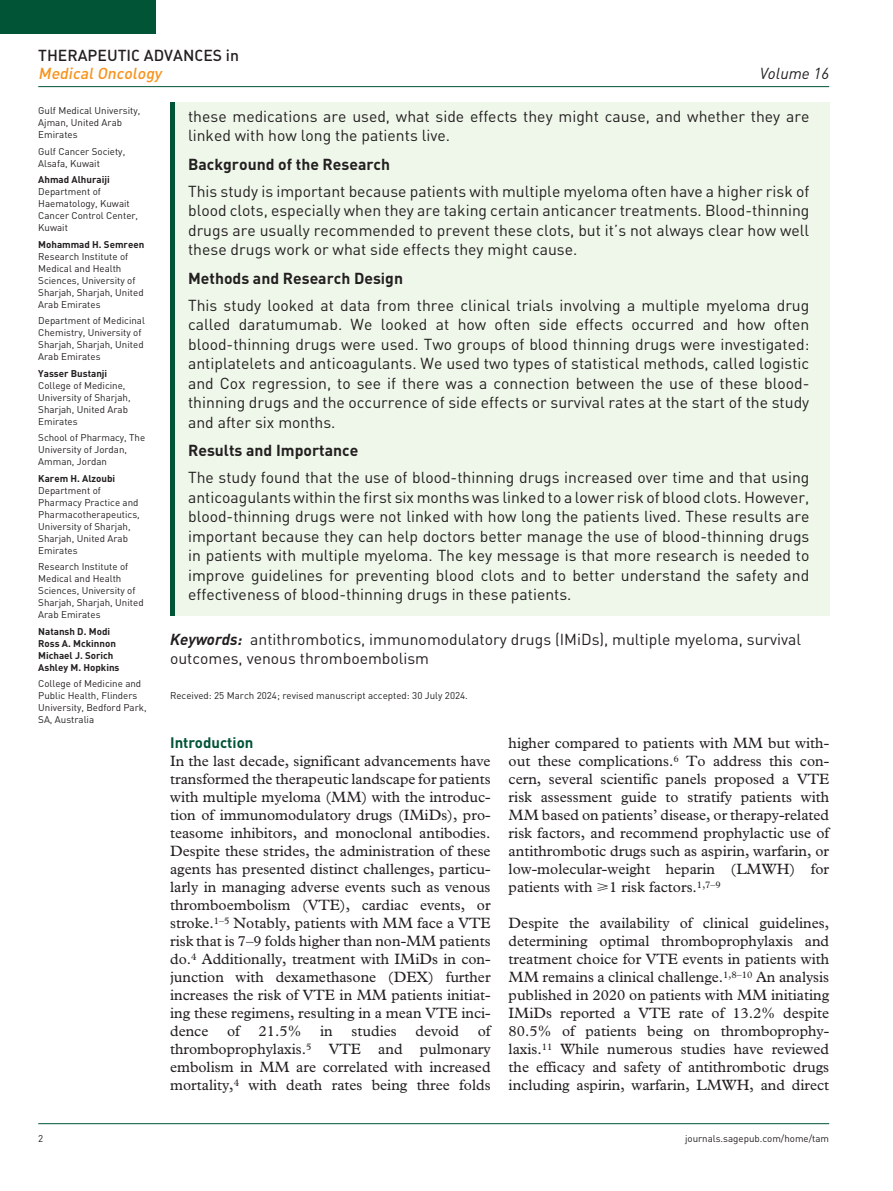
<style>
.page{position:relative;width:893px;height:1191px;background:#fff}
.page>*{position:absolute;margin:0;border:0;box-sizing:border-box;transform-origin:0 0}
.t1{font:15.75px/19.5px "DIN";color:#231f20;text-align:justify}
.t2{font:700 15.75px "DIN";color:#231f20}
.t3{font:15.75px "DIN Medium Alternate";color:#231f20}
.t4{font:italic 15.75px "DIN Medium Alternate";color:#f7931d}
.t5{font:italic 15.75px "DIN";color:#231f20}
.t6{font:15px/18px "Plantin Std";color:#231f20;text-align:justify}
.t7{font:700 15px "DIN";color:#015436}
.t8{font:9.75px/12px "DIN";color:#231f20}
.t9{font:700 9.75px/12px "DIN";color:#231f20}
.s1{font-weight:700;font-style:italic}
</style>
<div class="page">
<hr style="left:38px;top:86px;width:791px;height:1px;background:#015436">
<hr style="left:38px;top:1123px;width:791px;height:1px;background:#015436">
<div style="left:0;top:0;width:155px;height:34px;background:#015436"></div>
<div style="left:170px;top:102px;width:659px;height:513px;background:#eff7ea"></div>
<div style="left:170px;top:102px;width:5px;height:513px;background:#015436"></div>
<p class="t3" style="left:38px;top:45px;width:202px">THERAPEUTIC ADVANCES IN</p>
<p class="t4" style="left:38px;top:63px;width:125px">MedicalOncology</p>
<p class="t5" style="left:760px;top:63px;width:71px">Volume 16</p>
<p class="t8" style="left:38px;top:104px;width:104px">Gulf Medical University,<br>Ajman, United Arab<br>Emirates</p>
<p class="t8" style="left:38px;top:145px;width:88px">Gulf Cancer Society,<br>Alsafa, Kuwait</p>
<p class="t9" style="left:38px;top:173px;width:73px">Ahmad Alhuraiji</p>
<p class="t8" style="left:38px;top:185px;width:101px">Department of<br>Haematology, Kuwait<br>Cancer Control Center,<br>Kuwait</p>
<p class="t9" style="left:38px;top:238px;width:108px">Mohammad H. Semreen</p>
<p class="t8" style="left:38px;top:250px;width:107px">Research Institute of<br>Medical and Health<br>Sciences, University of<br>Sharjah, Sharjah, United<br>Arab Emirates</p>
<p class="t8" style="left:38px;top:314px;width:108px">Department of Medicinal<br>Chemistry, University of<br>Sharjah, Sharjah, United<br>Arab Emirates</p>
<p class="t9" style="left:38px;top:367px;width:71px">Yasser Bustanji</p>
<p class="t8" style="left:38px;top:379px;width:94px">College of Medicine,<br>University of Sharjah,<br>Sharjah, United Arab<br>Emirates</p>
<p class="t8" style="left:38px;top:431px;width:108px">School of Pharmacy, The<br>University of Jordan,<br>Amman, Jordan</p>
<p class="t9" style="left:38px;top:472px;width:79px">Karem H. Alzoubi</p>
<p class="t8" style="left:38px;top:484px;width:103px">Department of<br>Pharmacy Practice and<br>Pharmacotherapeutics,<br>University of Sharjah,<br>Sharjah, United Arab<br>Emirates</p>
<p class="t8" style="left:38px;top:560px;width:107px">Research Institute of<br>Medical and Health<br>Sciences, University of<br>Sharjah, Sharjah, United<br>Arab Emirates</p>
<p class="t9" style="left:38px;top:625px;width:83px">Natansh D. Modi<br>Ross A. Mckinnon<br>Michael J. Sorich<br>Ashley M. Hopkins</p>
<p class="t8" style="left:38px;top:677px;width:110px">College of Medicine and<br>Public Health, Flinders<br>University, Bedford Park,<br>SA, Australia</p>
<p class="t1" style="left:188px;top:106px;width:623px">these medications are used, what side effects they might cause, and whether they are linked with how long the patients live.</p>
<p class="t2" style="left:188px;top:154px;width:204px">Background of the Research</p>
<p class="t1" style="left:188px;top:181px;width:623px">This study is important because patients with multiple myeloma often have a higher risk of blood clots, especially when they are taking certain anticancer treatments. Blood-thinning drugs are usually recommended to prevent these clots, but it’s not always clear how well these drugs work or what side effects they might cause.</p>
<p class="t2" style="left:188px;top:268px;width:216px">Methods and Research Design</p>
<p class="t1" style="left:188px;top:295px;width:623px">This study looked at data from three clinical trials involving a multiple myeloma drug called daratumumab. We looked at how often side effects occurred and how often blood-thinning drugs were used. Two groups of blood thinning drugs were investigated: antiplatelets and anticoagulants. We used two types of statistical methods, called logistic and Cox regression, to see if there was a connection between the use of these blood&shy;thinning drugs and the occurrence of side effects or survival rates at the start of the study and after six months.</p>
<p class="t2" style="left:188px;top:440px;width:172px">Results and Importance</p>
<p class="t1" style="left:188px;top:467px;width:623px">The study found that the use of blood-thinning drugs increased over time and that using anticoagulants within the first six months was linked to a lower risk of blood clots. However, blood-thinning drugs were not linked with how long the patients lived. These results are important because they can help doctors better manage the use of blood-thinning drugs in patients with multiple myeloma. The key message is that more research is needed to improve guidelines for preventing blood clots and to better understand the safety and effectiveness of blood-thinning drugs in these patients.</p>
<p class="t1" style="left:170px;top:629px;width:633px"><span class="s1">Keywords:</span> antithrombotics, immunomodulatory drugs (IMiDs), multiple myeloma, survival outcomes, venous thromboembolism</p>
<p class="t8" style="left:170px;top:689px;width:299px">Received: 25 March 2024; revised manuscript accepted: 30 July 2024.</p>
<p class="t7" style="left:170px;top:732px;width:85px">Introduction</p>
<p class="t6" style="left:170px;top:752px;width:322px">In the last decade, significant advancements have transformed the therapeutic landscape for patients with multiple myeloma (MM) with the introduc&shy;tion of immunomodulatory drugs (IMiDs), pro&shy;teasome inhibitors, and monoclonal antibodies.<br>Despite these strides, the administration of these agents has presented distinct challenges, particu&shy;larly in managing adverse events such as venous thromboembolism (VTE), cardiac events, or stroke.<sup>1–5</sup> Notably, patients with MM face a VTE risk that is 7–9 folds higher than non-MM patients do.<sup>4</sup> Additionally, treatment with IMiDs in con&shy;junction with dexamethasone (DEX) further increases the risk of VTE in MM patients initiat&shy;ing these regimens, resulting in a mean VTE inci&shy;dence of 21.5% in studies devoid of thromboprophylaxis.<sup>5</sup> VTE and pulmonary embolism in MM are correlated with increased mortality,<sup>4</sup> with death rates being three folds</p>
<p class="t6" style="left:509px;top:734px;width:322px">higher compared to patients with MM but with&shy;out these complications.<sup>6</sup> To address this con&shy;cern, several scientific panels proposed a VTE risk assessment guide to stratify patients with MM based on patients’ disease, or therapy-related risk factors, and recommend prophylactic use of antithrombotic drugs such as aspirin, warfarin, or low-molecular-weight heparin (LMWH) for patients with ⩾1 risk factors.<sup>1,7–9</sup></p>
<p class="t6" style="left:509px;top:914px;width:322px">Despite the availability of clinical guidelines, determining optimal thromboprophylaxis and treatment choice for VTE events in patients with MM remains a clinical challenge.<sup>1,8–10</sup> An analysis published in 2020 on patients with MM initiating IMiDs reported a VTE rate of 13.2% despite 80.5% of patients being on thromboprophy&shy;laxis.<sup>11</sup> While numerous studies have reviewed the efficacy and safety of antithrombotic drugs including aspirin, warfarin, LMWH, and direct</p>
<p class="t8" style="left:38px;top:1132px;width:7px">2</p>
<p class="t8" style="left:685px;top:1132px;width:146px">journals.sagepub.com/home/tam</p>
</div>
